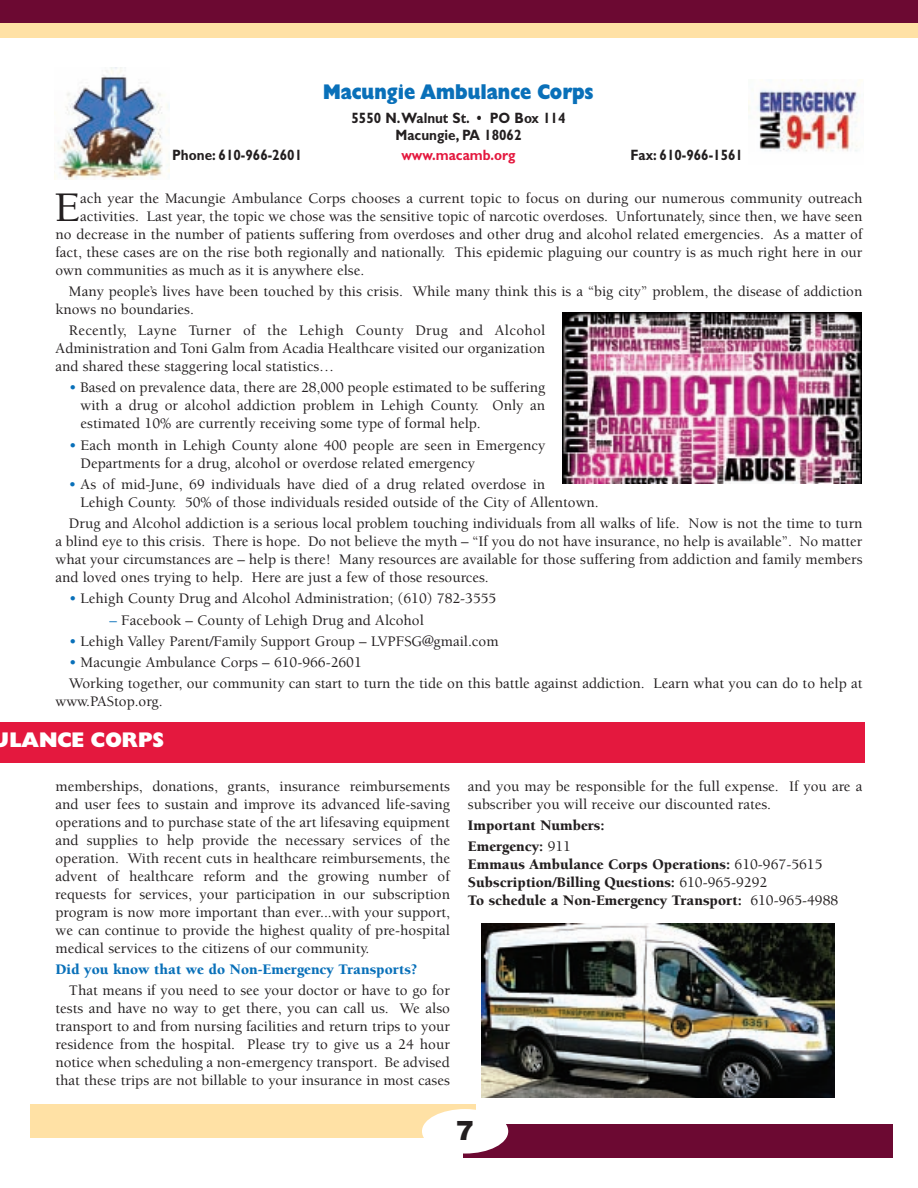
<style>
.page{position:relative;width:918px;height:1188px;background:#fff}
.page>*{position:absolute;margin:0;border:0;box-sizing:border-box;transform-origin:0 0}
.t1{font:500 43.35px "Berkeley";color:#231f20}
.t2{font:900 27px "Helvetica";color:#231f20}
.t3{font:21px "Gill Sans Extra Bold Display";color:#0970b9;scale:.9 1}
.t4{font:21px "Gill Sans Extra Bold Display";color:#fff}
.t5{font:500 15px/18px "Berkeley";color:#231f20}
.t6{font:900 15px/18px "Berkeley";color:#231f20}
.t7{font:700 15px/17.2px "Gill Sans";color:#231f20;text-align:center;scale:.9 1}
.t8{font:900 15px "Berkeley";color:#0970b9}
.t9{font:700 15px "Gill Sans";color:#e4183e;scale:.9 1}
.s1{color:#0970b9}
.s2{font-weight:500}
</style>
<div class="page">
<div style="left:30px;top:1104px;width:446px;height:34px;background:#ffe1a5"></div>
<div style="left:464px;top:1124px;width:429px;height:34px;background:#6c0932"></div>
<div style="left:422px;top:1109px;width:86px;height:45px;background:#fff;border-radius:50%"></div>
<div style="left:0;top:722px;width:864px;height:41px;background:#e4183e"></div>
<div style="left:0;top:0;width:918px;height:35px;background:#6c0932"></div>
<div style="left:0;top:23px;width:918px;height:15px;background:#ffe1a5"></div>
<img style="left:54px;top:68px;width:116px;height:111px">
<img style="left:748px;top:80px;width:114px;height:72px">
<img style="left:562px;top:313px;width:299px;height:170px">
<img style="left:482px;top:924px;width:353px;height:174px">
<h3 class="t3" style="left:323px;top:85px;width:302px">Macungie Ambulance Corps</h3>
<p class="t7" style="left:352px;top:109px;width:239px">5550 N. Walnut St. • PO Box 114<br>Macungie, PA 18062</p>
<p class="t7" style="left:172px;top:146px;width:146px">Phone: 610-966-2601</p>
<p class="t9" style="left:401px;top:146px;width:128px">www.macamb.org</p>
<p class="t7" style="left:631px;top:146px;width:126px">Fax: 610-966-1561</p>
<h1 class="t1" style="left:55px;top:190px;width:27px">E</h1>
<p class="t5" style="left:80px;top:190px;width:784px">ach year the Macungie Ambulance Corps chooses a current topic to focus on during our numerous community outreach</p>
<p class="t5" style="left:80px;top:208px;width:784px">activities. Last year, the topic we chose was the sensitive topic of narcotic overdoses. Unfortunately, since then, we have seen</p>
<p class="t5" style="left:56px;top:226px;width:809px">no decrease in the number of patients suffering from overdoses and other drug and alcohol related emergencies. As a matter of</p>
<p class="t5" style="left:56px;top:244px;width:808px">fact, these cases are on the rise both regionally and nationally. This epidemic plaguing our country is as much right here in our</p>
<p class="t5" style="left:55px;top:262px;width:310px">own communities as much as it is anywhere else.</p>
<p class="t5" style="left:55px;top:283px;width:809px;text-indent:14px">Many people’s lives have been touched by this crisis. While many think this is a “big city” problem, the disease of addiction knows no boundaries.</p>
<p class="t5" style="left:56px;top:323px;width:491px;text-align:justify;text-indent:13px">Recently, Layne Turner of the Lehigh County Drug and Alcohol Administration and Toni Galm from Acadia Healthcare visited our organization and shared these staggering local statistics…</p>
<p class="t5" style="left:81px;top:380px;width:466px;text-align:justify;text-indent:-12px"><span class="s1">•</span> Based on prevalence data, there are 28,000 people estimated to be suffering with a drug or alcohol addiction problem in Lehigh County. Only an estimated 10% are currently receiving some type of formal help.</p>
<p class="t5" style="left:81px;top:437px;width:466px;text-indent:-12px"><span class="s1">•</span> Each month in Lehigh County alone 400 people are seen in Emergency<br>Departments for a drug, alcohol or overdose related emergency</p>
<p class="t5" style="left:81px;top:476px;width:520px;text-indent:-12px"><span class="s1">•</span> As of mid-June, 69 individuals have died of a drug related overdose in<br>Lehigh County. 50% of those individuals resided outside of the City of Allentown.</p>
<p class="t5" style="left:56px;top:516px;width:809px;text-align:justify;text-indent:13px">Drug and Alcohol addiction is a serious local problem touching individuals from all walks of life. Now is not the time to turn a blind eye to this crisis. There is hope. Do not believe the myth – “If you do not have insurance, no help is available”. No matter what your circumstances are – help is there! Many resources are available for those suffering from addiction and family members and loved ones trying to help. Here are just a few of those resources.</p>
<p class="t5" style="left:69px;top:591px;width:429px"><span class="s1">•</span> Lehigh County Drug and Alcohol Administration; (610) 782-3555</p>
<p class="t5" style="left:110px;top:612px;width:316px"><span class="s1">–</span> Facebook – County of Lehigh Drug and Alcohol</p>
<p class="t5" style="left:69px;top:633px;width:431px"><span class="s1">•</span> Lehigh Valley Parent/Family Support Group – LVPFSG@gmail.com</p>
<p class="t5" style="left:69px;top:653px;width:795px;line-height:21.3px"><span class="s1">•</span> Macungie Ambulance Corps – 610-966-2601<br>Working together, our community can start to turn the tide on this battle against addiction. Learn what you can do to help at</p>
<p class="t5" style="left:56px;top:694px;width:109px">www.PAStop.org.</p>
<h3 class="t4" style="left:-8px;top:733px;width:174px">ULANCE CORPS</h3>
<p class="t5" style="left:55px;top:778px;width:396px;text-align:justify">memberships, donations, grants, insurance reimbursements and user fees to sustain and improve its advanced life-saving operations and to purchase state of the art lifesaving equipment and supplies to help provide the necessary services of the operation. With recent cuts in healthcare reimbursements, the advent of healthcare reform and the growing number of requests for services, your participation in our subscription program is now more important than ever...with your support, we can continue to provide the highest quality of pre-hospital medical services to the citizens of our community.</p>
<p class="t8" style="left:55px;top:964px;width:363px">Did you know that we do Non-Emergency Transports?</p>
<p class="t5" style="left:55px;top:983px;width:396px;text-align:justify;text-indent:13px">That means if you need to see your doctor or have to go for tests and have no way to get there, you can call us. We also transport to and from nursing facilities and return trips to your residence from the hospital. Please try to give us a 24 hour notice when scheduling a non-emergency transport. Be advised that these trips are not billable to your insurance in most cases</p>
<p class="t5" style="left:468px;top:778px;width:396px">and you may be responsible for the full expense. If you are a subscriber you will receive our discounted rates.</p>
<p class="t6" style="left:468px;top:816px;width:138px;line-height:21.3px">Important Numbers:<br>Emergency: <span class="s2">911</span></p>
<p class="t6" style="left:468px;top:857px;width:372px">Emmaus Ambulance Corps Operations: <span class="s2">610-967-5615<br></span>Subscription/Billing Questions: <span class="s2">610-965-9292<br></span>To schedule a Non-Emergency Transport: <span class="s2">610-965-4988</span></p>
<h2 class="t2" style="left:456px;top:1121px;width:20px">7</h2>
</div>
